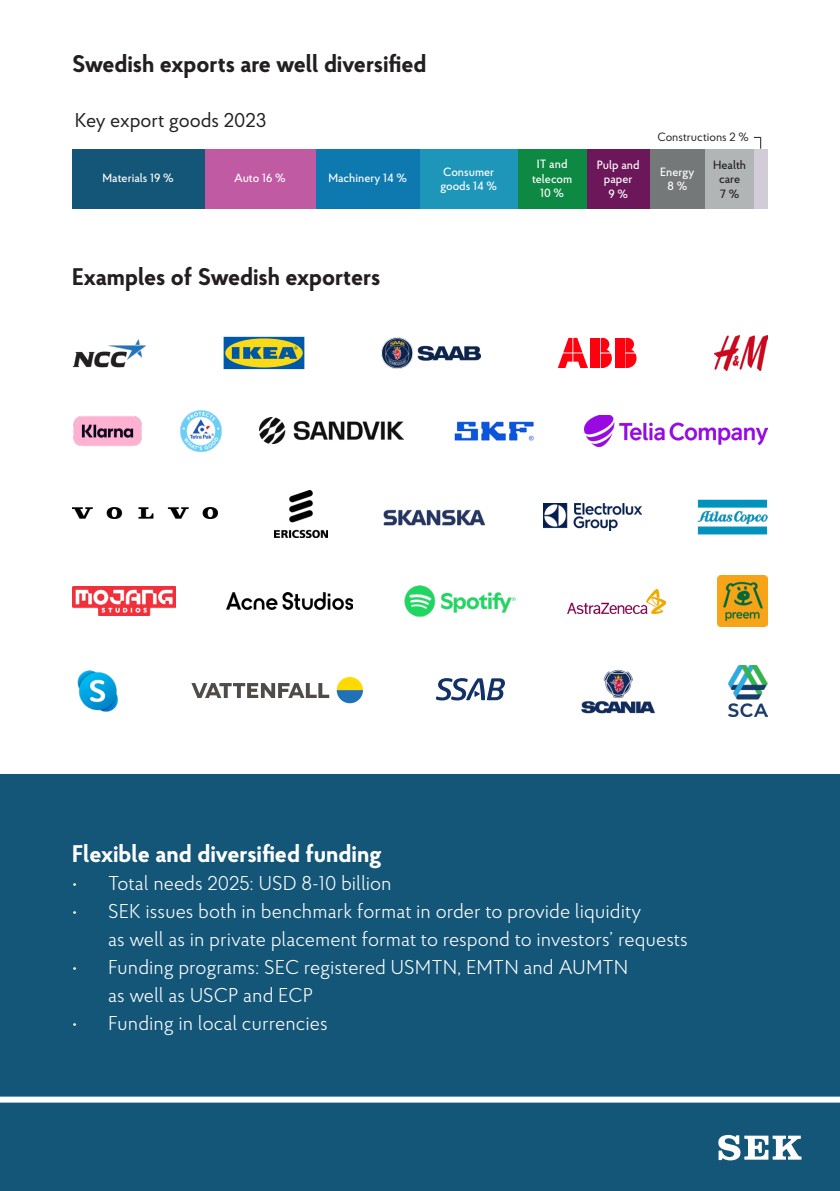
<style>
.page{position:relative;width:840px;height:1191px;background:#fff}
.page>*{position:absolute;margin:0;border:0;box-sizing:border-box;transform-origin:0 0}
.t1{font:700 24px "Proba Pro";color:#231f20}
.t2{font:700 24px "Proba Pro";color:#fff}
.t3{font:300 20px/28px "Proba Pro";color:#fff}
.t4{font:20px "Proba Pro";color:#231f20}
.t5{font:500 12px/14.4px "Proba Pro";color:#fff;text-align:center}
.t6{font:12px "Proba Pro";color:#231f20}
.t7{font:500 12px/14.4px "Proba Pro";color:#231f20;text-align:center}
</style>
<div class="page">
<div style="left:0;top:775px;width:839px;height:416px;background:#145678"></div>
<div style="left:753px;top:149px;width:14px;height:59px;background:#d2ccd9"></div>
<div style="left:704px;top:149px;width:49px;height:59px;background:#b1b5b6"></div>
<div style="left:649px;top:149px;width:55px;height:59px;background:#757879"></div>
<div style="left:586px;top:149px;width:63px;height:59px;background:#6c1759"></div>
<div style="left:517px;top:149px;width:69px;height:59px;background:#0e8943"></div>
<div style="left:420px;top:149px;width:97px;height:59px;background:#1e96ba"></div>
<div style="left:315px;top:149px;width:105px;height:59px;background:#0d79ae"></div>
<div style="left:204px;top:149px;width:111px;height:59px;background:#c05aa3"></div>
<div style="left:72px;top:149px;width:132px;height:59px;background:#145678"></div>
<svg style="left:718px;top:1135px;width:83px;height:25px"></svg>
<img style="left:72px;top:339px;width:74px;height:29px">
<div style="left:590px;top:353px;width:9px;height:15px;background:#ff000f"></div>
<svg style="left:600px;top:338px;width:11px;height:30px"></svg>
<div style="left:590px;top:338px;width:9px;height:14px;background:#ff000f"></div>
<div style="left:615px;top:353px;width:9px;height:15px;background:#ff000f"></div>
<svg style="left:625px;top:338px;width:11px;height:30px"></svg>
<div style="left:615px;top:338px;width:9px;height:14px;background:#ff000f"></div>
<svg style="left:557px;top:338px;width:30px;height:30px"></svg>
<svg style="left:223px;top:337px;width:81px;height:32px;background:#789562"></svg>
<img style="left:381px;top:337px;width:99px;height:32px">
<img style="left:714px;top:335px;width:53px;height:36px">
<img style="left:72px;top:586px;width:103px;height:30px">
<img style="left:227px;top:592px;width:125px;height:18px">
<img style="left:567px;top:589px;width:98px;height:24px">
<img style="left:717px;top:576px;width:50px;height:50px">
<img style="left:404px;top:586px;width:111px;height:30px">
<img style="left:72px;top:507px;width:145px;height:11px">
<img style="left:274px;top:491px;width:53px;height:46px">
<img style="left:543px;top:503px;width:97px;height:27px">
<img style="left:383px;top:509px;width:103px;height:17px">
<img style="left:697px;top:500px;width:70px;height:34px">
<img style="left:584px;top:415px;width:183px;height:31px">
<img style="left:73px;top:416px;width:69px;height:30px">
<img style="left:454px;top:421px;width:80px;height:20px">
<img style="left:259px;top:418px;width:144px;height:26px">
<img style="left:180px;top:410px;width:42px;height:42px">
<img style="left:77px;top:670px;width:42px;height:42px">
<svg style="left:336px;top:677px;width:27px;height:26px"></svg>
<svg style="left:191px;top:683px;width:138px;height:15px"></svg>
<img style="left:581px;top:669px;width:74px;height:45px">
<svg style="left:435px;top:678px;width:69px;height:22px"></svg>
<img style="left:728px;top:665px;width:39px;height:52px">
<svg style="left:754px;top:137px;width:7px;height:12px"></svg>
<div style="left:0;top:1096px;width:839px;height:6px;background:#fff"></div>
<p class="t1" style="left:72px;top:48px;width:356px">Swedish exports are well diversified</p>
<p class="t4" style="left:75px;top:107px;width:193px">Key export goods 2023</p>
<p class="t6" style="left:657px;top:129px;width:93px">Constructions 2 %</p>
<p class="t5" style="left:531px;top:157px;width:42px">IT and telecom<br>10 %</p>
<p class="t7" style="left:712px;top:157px;width:35px">Health care<br>7 %</p>
<p class="t5" style="left:596px;top:157px;width:44px">Pulp and paper<br>9 %</p>
<p class="t5" style="left:102px;top:170px;width:73px">Materials 19 %</p>
<p class="t5" style="left:440px;top:164px;width:58px;text-align:left">Consumer goods 14 %</p>
<p class="t5" style="left:660px;top:164px;width:36px">Energy<br>8 %</p>
<p class="t5" style="left:328px;top:170px;width:80px">Machinery 14 %</p>
<p class="t5" style="left:234px;top:170px;width:53px">Auto 16 %</p>
<p class="t1" style="left:72px;top:261px;width:309px">Examples of Swedish exporters</p>
<p class="t2" style="left:72px;top:838px;width:311px">Flexible and diversified funding</p>
<p class="t3" style="left:72px;top:869px;width:321px">• Total needs 2025: USD 8-10 billion</p>
<p class="t3" style="left:108px;top:897px;width:581px;text-indent:-36px">• SEK issues both in benchmark format in order to provide liquidity<br>as well as in private placement format to respond to investors’ requests</p>
<p class="t3" style="left:108px;top:953px;width:521px;text-indent:-36px">• Funding programs: SEC registered USMTN, EMTN and AUMTN as well as USCP and ECP</p>
<p class="t3" style="left:72px;top:1009px;width:257px">• Funding in local currencies</p>
</div>
